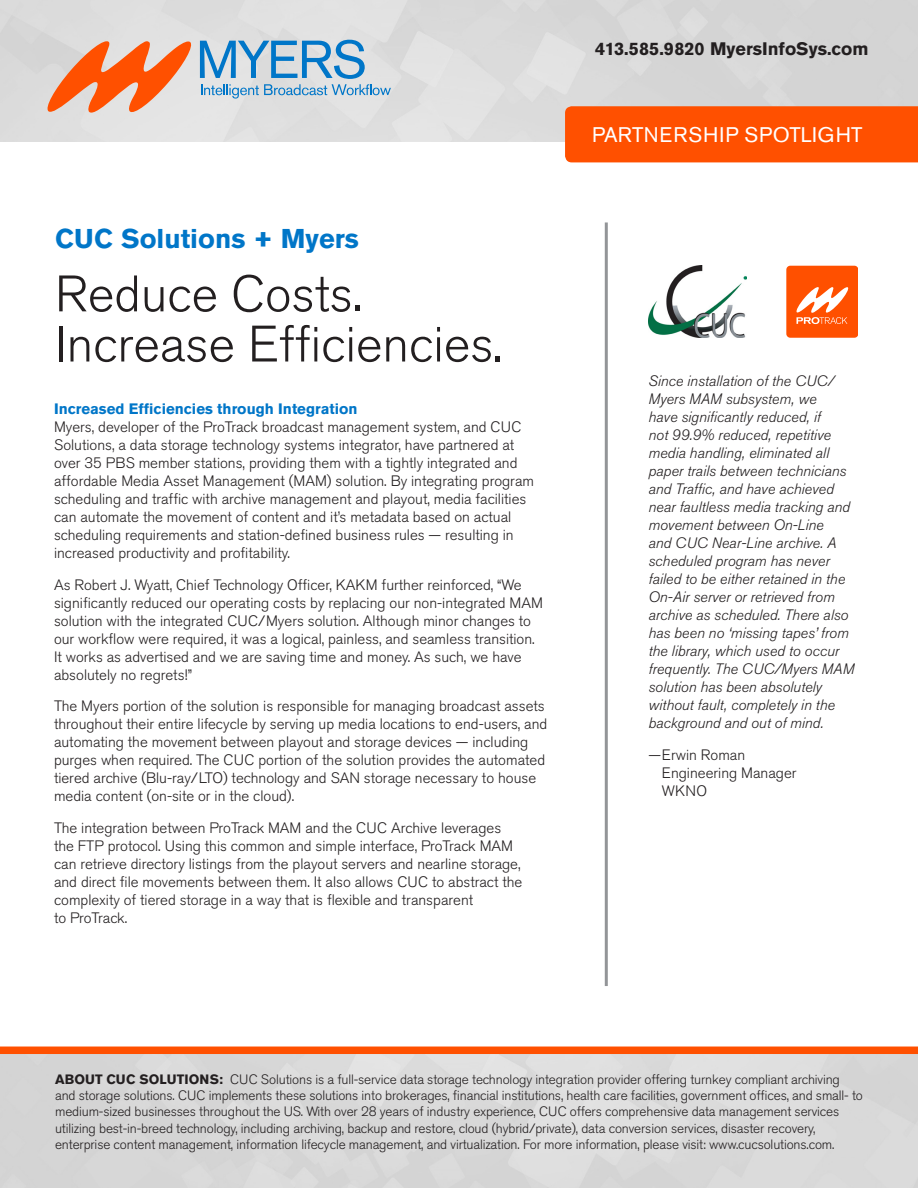
<style>
.page{position:relative;width:918px;height:1188px;background:#fff}
.page>*{position:absolute;margin:0;border:0;box-sizing:border-box;transform-origin:0 0}
.t1{font:300 50.85px/50.1px "Akzidenz Grotesk Pro";color:#231f20}
.t2{font:700 27px "Akzidenz Grotesk Pro";color:#0076c8}
.t3{font:21px "Akzidenz Grotesk Pro";letter-spacing:.03em;color:#fff}
.t4{font:700 18px "Akzidenz Grotesk Pro";color:#231f20}
.t5{font:300 15px/18px "Akzidenz Grotesk Pro";color:#231f20}
.t6{font:italic 300 15px/18px "Akzidenz Grotesk Pro";color:#231f20}
.t7{font:300 13.5px/16.2px "Akzidenz Grotesk Pro";letter-spacing:-.01em;color:#231f20}
.s1{font-weight:700;color:#0076c8}
.s2{font-weight:700}
</style>
<div class="page">
<div style="left:0;top:1047px;width:918px;height:7px;background:#ff5000"></div>
<svg style="left:48px;top:38px;width:146px;height:76px;background:#eda07c"></svg>
<svg style="left:200px;top:40px;width:191px;height:59px;background:#a3c3d9"></svg>
<div style="left:565px;top:106px;width:353px;height:56px;background:#ff5000"></div>
<hr style="left:605px;top:222px;width:3px;height:764px;background:#939598">
<div style="left:786px;top:266px;width:72px;height:72px;background:#ff5000;border-radius:4px"></div>
<svg style="left:796px;top:287px;width:53px;height:37px"></svg>
<img style="left:648px;top:266px;width:99px;height:72px">
<p class="t4" style="left:595px;top:37px;width:275px">413.585.9820 MyersInfoSys.com</p>
<p class="t2" style="left:55px;top:221px;width:305px">CUC Solutions + Myers</p>
<p class="t1" style="left:55px;top:269px;width:448px">Reduce Costs.<br>Increase Efficiencies.</p>
<p class="t5" style="left:54px;top:400px;width:482px"><span class="s1">Increased Efficiencies through Integration<br></span>Myers, developer of the ProTrack broadcast management system, and CUC Solutions, a data storage technology systems integrator, have partnered at over 35 PBS member stations, providing them with a tightly integrated and affordable Media Asset Management (MAM) solution. By integrating program scheduling and traffic with archive management and playout, media facilities can automate the movement of content and it’s metadata based on actual scheduling requirements and station-defined business rules — resulting in increased productivity and profitability.</p>
<p class="t5" style="left:54px;top:575px;width:491px">As Robert J. Wyatt, Chief Technology Officer, KAKM further reinforced, “We significantly reduced our operating costs by replacing our non-integrated MAM solution with the integrated CUC/Myers solution. Although minor changes to our workflow were required, it was a logical, painless, and seamless transition.<br>It works as advertised and we are saving time and money. As such, we have absolutely no regrets!”</p>
<p class="t5" style="left:54px;top:697px;width:495px">The Myers portion of the solution is responsible for managing broadcast assets throughout their entire lifecycle by serving up media locations to end-users, and automating the movement between playout and storage devices — including purges when required. The CUC portion of the solution provides the automated tiered archive (Blu-ray/LTO) technology and SAN storage necessary to house media content (on-site or in the cloud).</p>
<p class="t5" style="left:54px;top:818px;width:470px">The integration between ProTrack MAM and the CUC Archive leverages the FTP protocol. Using this common and simple interface, ProTrack MAM can retrieve directory listings from the playout servers and nearline storage, and direct file movements between them. It also allows CUC to abstract the complexity of tiered storage in a way that is flexible and transparent<br>to ProTrack.</p>
<p class="t3" style="left:592px;top:121px;width:272px">PARTNERSHIP SPOTLIGHT</p>
<p class="t6" style="left:648px;top:372px;width:208px">Since installation of the CUC/<br>Myers MAM subsystem, we<br>have significantly reduced, if<br>not 99.9% reduced, repetitive media handling, eliminated all paper trails between technicians and Traffic, and have achieved near faultless media tracking and movement between On-Line<br>and CUC Near-Line archive. A scheduled program has never failed to be either retained in the<br>On-Air server or retrieved from archive as scheduled. There also has been no ‘missing tapes’ from the library, which used to occur frequently. The CUC/Myers MAM solution has been absolutely without fault, completely in the background and out of mind.</p>
<p class="t5" style="left:662px;top:745px;width:136px;text-indent:-14px">—Erwin Roman<br>Engineering Manager<br>WKNO</p>
<p class="t7" style="left:55px;top:1071px;width:809px"><span class="s2">ABOUT CUC SOLUTIONS:</span> CUC Solutions is a full-service data storage technology integration provider offering turnkey compliant archiving and storage solutions. CUC implements these solutions into brokerages, financial institutions, health care facilities, government offices, and small- to medium-sized businesses throughout the US. With over 28 years of industry experience, CUC offers comprehensive data management services utilizing best-in-breed technology, including archiving, backup and restore, cloud (hybrid/private), data conversion services, disaster recovery, enterprise content management, information lifecycle management, and virtualization. For more information, please visit: www.cucsolutions.com.</p>
</div>
